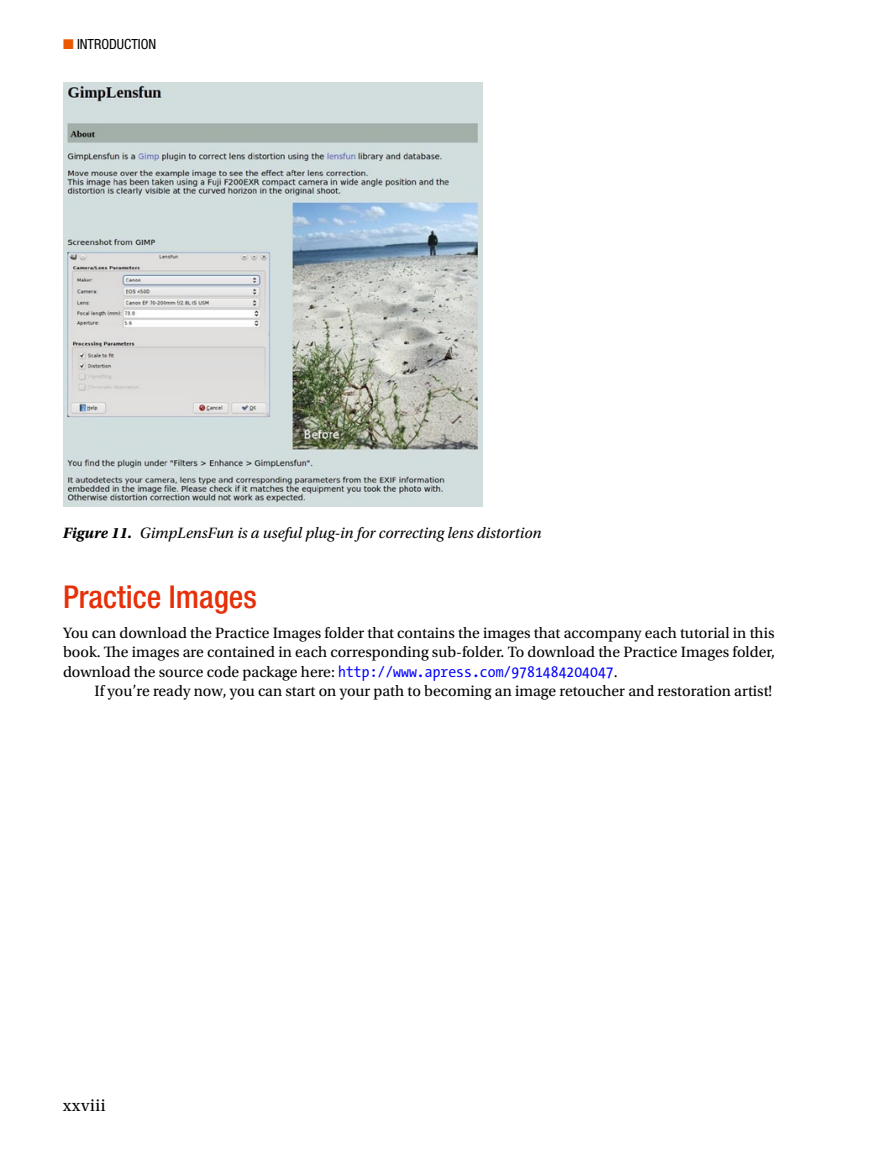
<style>
.page{position:relative;width:882px;height:1150px;background:#fff}
.page>*{position:absolute;margin:0;border:0;box-sizing:border-box;transform-origin:0 0}
.t1{font:500 condensed 31.5px "Helvetica Neue";color:#e53009}
.t2{font:17.5px "Utopia Std";letter-spacing:.045em;color:#000}
.t3{font:15.75px/19.2px "Utopia Std";color:#000}
.t4{font:15.75px "The Sans Mono Con Normal";color:#00f}
.t5{font:italic 15.75px "Utopia Std";color:#000}
.t6{font:condensed 14px "Helvetica Neue";color:#000}
.s1{color:#ea5901}
.s2{font-weight:700}
.s3{font-family:"Utopia Std";color:#000}
</style>
<div class="page">
<img style="left:63px;top:82px;width:420px;height:425px">
<p class="t6" style="left:63px;top:36px;width:95px"><span class="s1">■</span> INTRODUCTION</p>
<p class="t5" style="left:63px;top:525px;width:480px"><span class="s2">Figure 11.</span> GimpLensFun is a useful plug-in for correcting lens distortion</p>
<h1 class="t1" style="left:63px;top:578px;width:195px">Practice Images</h1>
<p class="t3" style="left:63px;top:624px;width:713px">You can download the Practice Images folder that contains the images that accompany each tutorial in this book. The images are contained in each corresponding sub-folder. To download the Practice Images folder,</p>
<p class="t4" style="left:63px;top:663px;width:556px"><span class="s3">download the source code package here:</span> http://www.apress.com/9781484204047<span class="s3">.</span></p>
<p class="t3" style="left:94px;top:681px;width:679px">If you’re ready now, you can start on your path to becoming an image retoucher and restoration artist!</p>
<p class="t2" style="left:63px;top:1095px;width:44px">xxviii</p>
</div>
